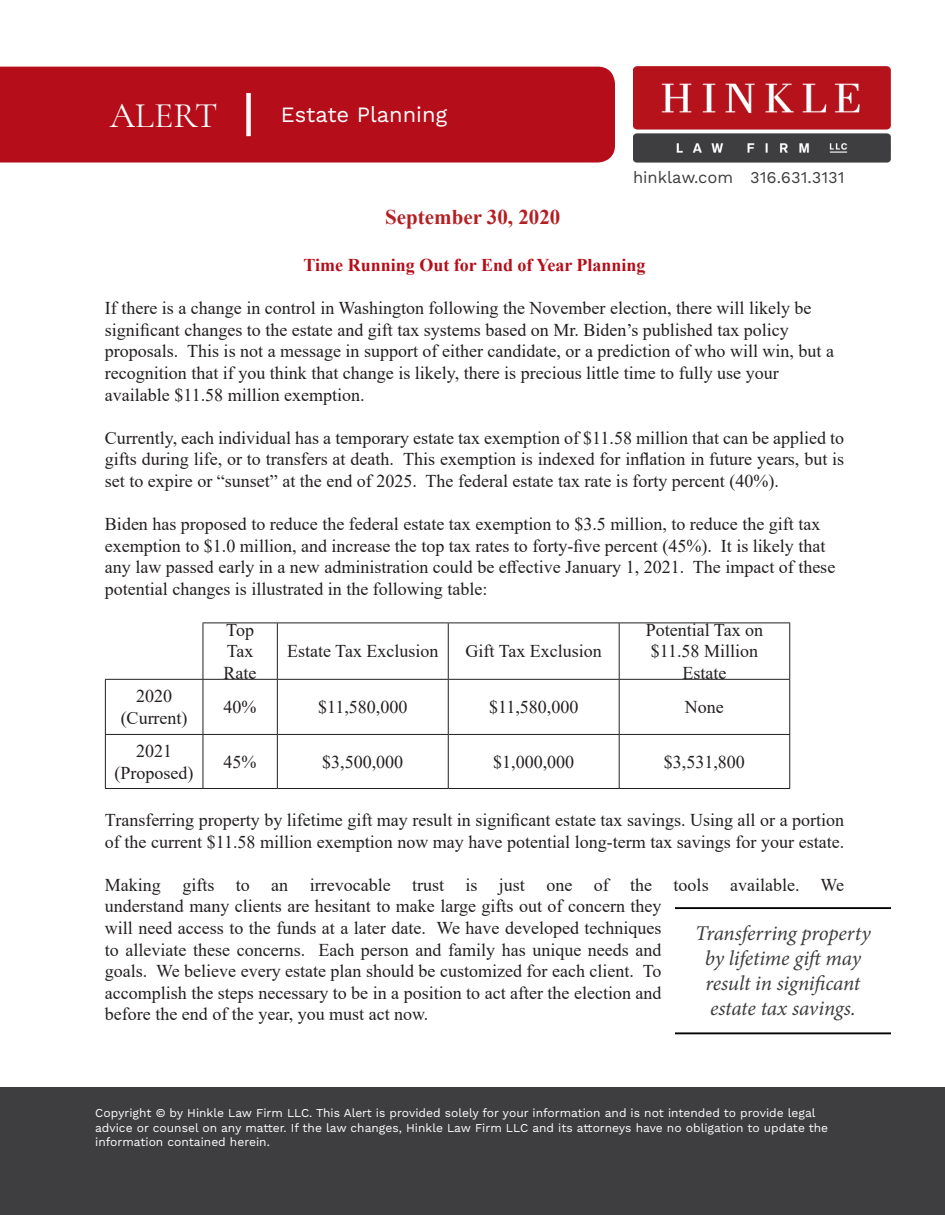
<style>
.page{position:relative;width:945px;height:1215px;background:#fff}
.page>*{position:absolute;margin:0;border:0;box-sizing:border-box;transform-origin:0 0}
.t1{font:36px "Cormorant Garamond";color:#fff}
.t2{font:21.9px "Work Sans";color:#fff}
.t3{font:italic 21px/25.2px "Minion Pro";letter-spacing:-.01em;color:#3d3d40;text-align:center}
.t4{font:700 21px "Times New Roman";color:#b51f23}
.t5{font:18px/21.6px "Times New Roman";color:#231f20}
.t6{font:700 18px "Times New Roman";color:#b50e1a}
.t7{font:16.5px "Work Sans";color:#3e3d3f}
.t8{font:12px/14.4px "Work Sans";color:#fff}
</style>
<div class="page">
<div style="left:0;top:67px;width:615px;height:96px;background:#b50e1a"></div>
<div style="left:0;top:1088px;width:945px;height:127px;background:#3e3e40"></div>
<hr style="left:203px;top:623px;width:74px;height:1px;background:#231f20">
<hr style="left:277px;top:623px;width:171px;height:1px;background:#231f20">
<hr style="left:448px;top:623px;width:171px;height:1px;background:#231f20">
<hr style="left:619px;top:623px;width:171px;height:1px;background:#231f20">
<hr style="left:105px;top:679px;width:98px;height:1px;background:#231f20">
<hr style="left:203px;top:679px;width:74px;height:1px;background:#231f20">
<hr style="left:277px;top:679px;width:171px;height:1px;background:#231f20">
<hr style="left:448px;top:679px;width:171px;height:1px;background:#231f20">
<hr style="left:619px;top:679px;width:171px;height:1px;background:#231f20">
<hr style="left:105px;top:734px;width:98px;height:1px;background:#231f20">
<hr style="left:203px;top:734px;width:74px;height:1px;background:#231f20">
<hr style="left:277px;top:734px;width:171px;height:1px;background:#231f20">
<hr style="left:448px;top:734px;width:171px;height:1px;background:#231f20">
<hr style="left:619px;top:734px;width:171px;height:1px;background:#231f20">
<hr style="left:105px;top:788px;width:98px;height:1px;background:#231f20">
<hr style="left:203px;top:788px;width:74px;height:1px;background:#231f20">
<hr style="left:277px;top:788px;width:171px;height:1px;background:#231f20">
<hr style="left:448px;top:788px;width:171px;height:1px;background:#231f20">
<hr style="left:619px;top:788px;width:171px;height:1px;background:#231f20">
<hr style="left:105px;top:680px;width:1px;height:54px;background:#231f20">
<hr style="left:105px;top:735px;width:1px;height:53px;background:#231f20">
<hr style="left:203px;top:623px;width:1px;height:56px;background:#231f20">
<hr style="left:277px;top:623px;width:1px;height:56px;background:#231f20">
<hr style="left:448px;top:623px;width:1px;height:56px;background:#231f20">
<hr style="left:619px;top:623px;width:1px;height:56px;background:#231f20">
<hr style="left:789px;top:623px;width:1px;height:56px;background:#231f20">
<hr style="left:203px;top:680px;width:1px;height:54px;background:#231f20">
<hr style="left:277px;top:680px;width:1px;height:54px;background:#231f20">
<hr style="left:448px;top:680px;width:1px;height:54px;background:#231f20">
<hr style="left:619px;top:680px;width:1px;height:54px;background:#231f20">
<hr style="left:789px;top:680px;width:1px;height:54px;background:#231f20">
<hr style="left:203px;top:735px;width:1px;height:53px;background:#231f20">
<hr style="left:277px;top:735px;width:1px;height:53px;background:#231f20">
<hr style="left:448px;top:735px;width:1px;height:53px;background:#231f20">
<hr style="left:619px;top:735px;width:1px;height:53px;background:#231f20">
<hr style="left:789px;top:735px;width:1px;height:53px;background:#231f20">
<div style="left:246px;top:93px;width:5px;height:43px;background:#fff"></div>
<img style="left:633px;top:67px;width:258px;height:96px">
<hr style="left:675px;top:907px;width:216px;height:2px;background:#000">
<hr style="left:675px;top:1032px;width:216px;height:2px;background:#000">
<p class="t1" style="left:110px;top:94px;width:109px">ALERT</p>
<p class="t2" style="left:281px;top:102px;width:168px">Estate Planning</p>
<p class="t4" style="left:385px;top:202px;width:177px">September 30, 2020</p>
<p class="t7" style="left:633px;top:167px;width:213px">hinklaw.com 316.631.3131</p>
<p class="t6" style="left:304px;top:252px;width:343px">Time Running Out for End of Year Planning</p>
<p class="t5" style="left:105px;top:297px;width:731px">If there is a change in control in Washington following the November election, there will likely be significant changes to the estate and gift tax systems based on Mr. Biden’s published tax policy proposals. This is not a message in support of either candidate, or a prediction of who will win, but a recognition that if you think that change is likely, there is precious little time to fully use your available $11.58 million exemption.</p>
<p class="t5" style="left:105px;top:426px;width:741px;text-align:justify">Currently, each individual has a temporary estate tax exemption of $11.58 million that can be applied to gifts during life, or to transfers at death. This exemption is indexed for inflation in future years, but is set to expire or “sunset” at the end of 2025. The federal estate tax rate is forty percent (40%).</p>
<p class="t5" style="left:105px;top:513px;width:732px">Biden has proposed to reduce the federal estate tax exemption to $3.5 million, to reduce the gift tax exemption to $1.0 million, and increase the top tax rates to forty-five percent (45%). It is likely that any law passed early in a new administration could be effective January 1, 2021. The impact of these potential changes is illustrated in the following table:</p>
<p class="t5" style="left:224px;top:618px;width:34px">Top<br>Tax<br>Rate</p>
<p class="t5" style="left:646px;top:618px;width:119px;text-align:center">Potential Tax on $11.58 Million<br>Estate</p>
<p class="t5" style="left:287px;top:640px;width:153px">Estate Tax Exclusion</p>
<p class="t5" style="left:466px;top:640px;width:138px">Gift Tax Exclusion</p>
<p class="t5" style="left:121px;top:685px;width:68px;text-align:center">2020 (Current)</p>
<p class="t5" style="left:224px;top:696px;width:34px">40%</p>
<p class="t5" style="left:318px;top:696px;width:91px">$11,580,000</p>
<p class="t5" style="left:489px;top:696px;width:91px">$11,580,000</p>
<p class="t5" style="left:685px;top:696px;width:40px">None</p>
<p class="t5" style="left:115px;top:740px;width:80px;text-align:center">2021 (Proposed)</p>
<p class="t5" style="left:224px;top:750px;width:34px">45%</p>
<p class="t5" style="left:322px;top:750px;width:82px">$3,500,000</p>
<p class="t5" style="left:493px;top:750px;width:82px">$1,000,000</p>
<p class="t5" style="left:664px;top:750px;width:82px">$3,531,800</p>
<p class="t5" style="left:105px;top:809px;width:741px">Transferring property by lifetime gift may result in significant estate tax savings. Using all or a portion of the current $11.58 million exemption now may have potential long-term tax savings for your estate.</p>
<p class="t5" style="left:105px;top:873px;width:741px">Making gifts to an irrevocable trust is just one of the tools available. We understand many clients are hesitant to make large gifts out of concern they<br>will need access to the funds at a later date. We have developed techniques<br>to alleviate these concerns. Each person and family has unique needs and<br>goals. We believe every estate plan should be customized for each client. To<br>accomplish the steps necessary to be in a position to act after the election and<br>before the end of the year, you must act now.</p>
<p class="t3" style="left:695px;top:921px;width:177px">Transferring property by lifetime gift may result in significant estate tax savings.</p>
<p class="t8" style="left:95px;top:1107px;width:735px">Copyright © by Hinkle Law Firm LLC. This Alert is provided solely for your information and is not intended to provide legal advice or counsel on any matter. If the law changes, Hinkle Law Firm LLC and its attorneys have no obligation to update the information contained herein.</p>
</div>
